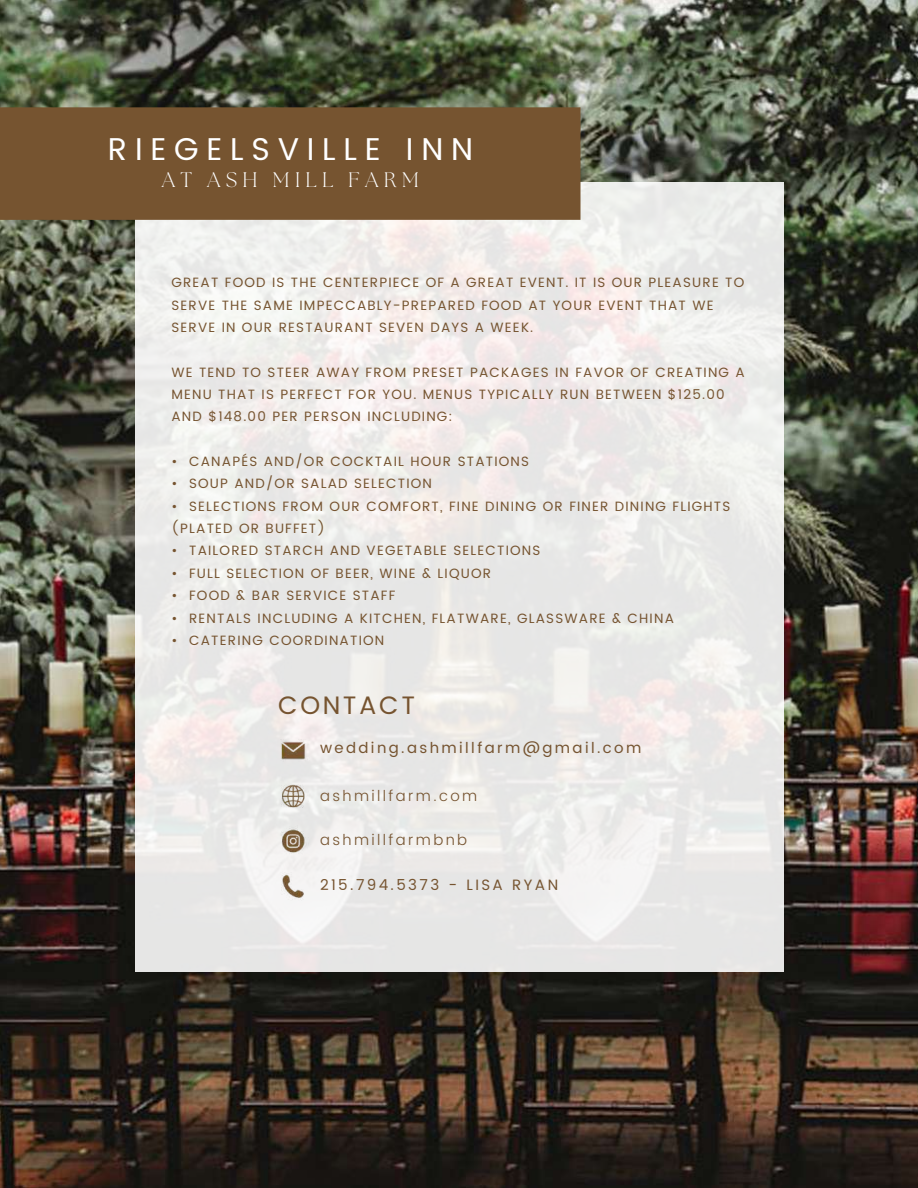
<style>
.page{position:relative;width:918px;height:1188px;background:#fff}
.page>*{position:absolute;margin:0;border:0;box-sizing:border-box;transform-origin:0 0}
.t1{font:31.5px "Poppins";letter-spacing:.25em;color:#fff}
.t2{font:25.2px "Poppins";letter-spacing:.105em;color:#765430}
.t3{font:300 21px "The Seasons";letter-spacing:.25em;color:#fff}
.t4{font:15px "Poppins";letter-spacing:.16em;color:#765430}
.t5{font:300 15px "Poppins";letter-spacing:.16em;color:#765430}
.t6{font:13.5px/22.4px "Poppins";letter-spacing:.09em;color:#765430}
</style>
<div class="page">
<img style="left:0;top:0;width:918px;height:1188px">
<div style="left:135px;top:182px;width:648px;height:789px;background:linear-gradient(to bottom,#f0eeec,#eae9e8)"></div>
<div style="left:0;top:107px;width:581px;height:113px;background:#765430"></div>
<img style="left:269px;top:729px;width:51px;height:183px">
<h1 class="t1" style="left:108px;top:130px;width:367px">RIEGELSVILLE INN</h1>
<h3 class="t3" style="left:162px;top:170px;width:259px">AT ASH MILL FARM</h3>
<p class="t6" style="left:171px;top:271px;width:574px">GREAT FOOD IS THE CENTERPIECE OF A GREAT EVENT. IT IS OUR PLEASURE TO<br>SERVE THE SAME IMPECCABLY-PREPARED FOOD AT YOUR EVENT THAT WE<br>SERVE IN OUR RESTAURANT SEVEN DAYS A WEEK.</p>
<p class="t6" style="left:171px;top:361px;width:575px">WE TEND TO STEER AWAY FROM PRESET PACKAGES IN FAVOR OF CREATING A<br>MENU THAT IS PERFECT FOR YOU. MENUS TYPICALLY RUN BETWEEN $125.00<br>AND $148.00 PER PERSON INCLUDING:</p>
<p class="t6" style="left:171px;top:450px;width:359px">• CANAPÉS AND/OR COCKTAIL HOUR STATIONS</p>
<p class="t6" style="left:171px;top:473px;width:262px">• SOUP AND/OR SALAD SELECTION</p>
<p class="t6" style="left:171px;top:495px;width:560px">• SELECTIONS FROM OUR COMFORT, FINE DINING OR FINER DINING FLIGHTS (PLATED OR BUFFET)</p>
<p class="t6" style="left:171px;top:540px;width:371px">• TAILORED STARCH AND VEGETABLE SELECTIONS</p>
<p class="t6" style="left:171px;top:562px;width:321px">• FULL SELECTION OF BEER, WINE &amp; LIQUOR</p>
<p class="t6" style="left:171px;top:584px;width:225px">• FOOD &amp; BAR SERVICE STAFF</p>
<p class="t6" style="left:171px;top:607px;width:504px">• RENTALS INCLUDING A KITCHEN, FLATWARE, GLASSWARE &amp; CHINA</p>
<p class="t6" style="left:171px;top:629px;width:214px">• CATERING COORDINATION</p>
<h2 class="t2" style="left:278px;top:690px;width:139px">CONTACT</h2>
<p class="t4" style="left:320px;top:739px;width:323px">wedding.ashmillfarm@gmail.com</p>
<p class="t5" style="left:320px;top:787px;width:159px">ashmillfarm.com</p>
<p class="t5" style="left:320px;top:831px;width:149px">ashmillfarmbnb</p>
<p class="t4" style="left:320px;top:876px;width:240px">215.794.5373 - LISA RYAN</p>
</div>
